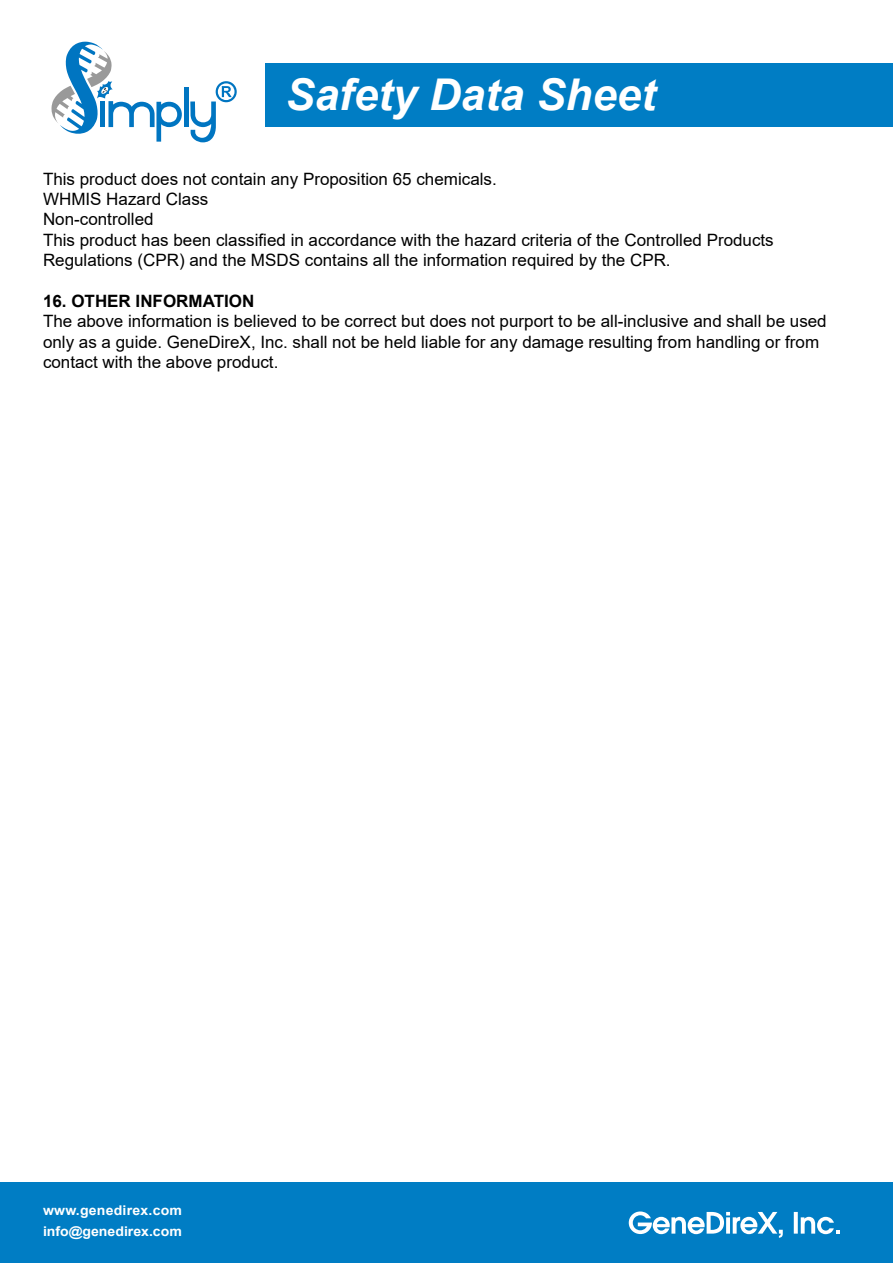
<style>
.page{position:relative;width:893px;height:1263px;background:#fff}
.page>*{position:absolute;margin:0;border:0;box-sizing:border-box;transform-origin:0 0}
.t1{font:italic 700 43.8px "Arial";color:#fff}
.t2{font:16.95px/20.4px "Arial";color:#000}
.t3{font:700 16.95px "Arial";color:#000}
.t4{font:700 13.5px/21.3px "Arial";color:#fff;scale:1.05 1}
</style>
<div class="page">
<div style="left:0;top:1182px;width:893px;height:81px;background:#007dc4"></div>
<div style="left:266px;top:63px;width:627px;height:64px;background:#007dc4"></div>
<svg style="left:629px;top:1211px;width:154px;height:27px"></svg>
<svg style="left:794px;top:1212px;width:46px;height:22px"></svg>
<hr style="left:184px;top:87px;width:4px;height:40px;background:#0075c1">
<svg style="left:51px;top:42px;width:131px;height:100px"></svg>
<svg style="left:190px;top:81px;width:47px;height:61px"></svg>
<h1 class="t1" style="left:286px;top:65px;width:372px">Safety Data Sheet</h1>
<p class="t2" style="left:43px;top:168px;width:732px">This product does not contain any Proposition 65 chemicals.<br>WHMIS Hazard Class<br>Non-controlled<br>This product has been classified in accordance with the hazard criteria of the Controlled Products Regulations (CPR) and the MSDS contains all the information required by the CPR.</p>
<p class="t3" style="left:43px;top:289px;width:213px">16. OTHER INFORMATION</p>
<p class="t2" style="left:43px;top:311px;width:785px">The above information is believed to be correct but does not purport to be all-inclusive and shall be used only as a guide. GeneDireX, Inc. shall not be held liable for any damage resulting from handling or from contact with the above product.</p>
<p class="t4" style="left:43px;top:1200px;width:134px">www.genedirex.com info@genedirex.com</p>
</div>
